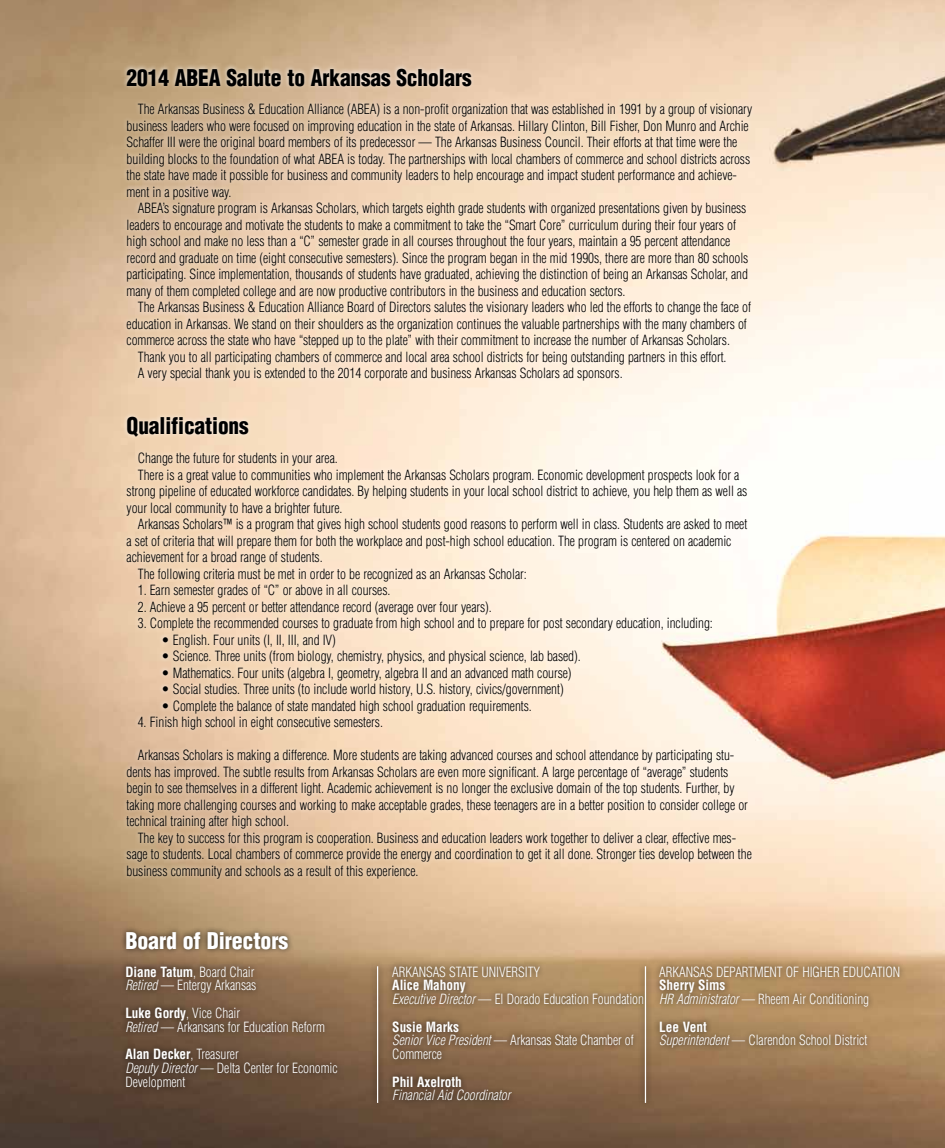
<style>
.page{position:relative;width:945px;height:1148px;background:#fff}
.page>*{position:absolute;margin:0;border:0;box-sizing:border-box;transform-origin:0 0}
.t1{font:900 condensed 22.5px "Helvetica";letter-spacing:-.005em;color:#000;scale:.95 1}
.t2{font:900 condensed 22.5px "Helvetica";letter-spacing:-.005em;color:#fff}
.t3{font:300 condensed 13.75px/16.5px "Helvetica";letter-spacing:-.005em;color:#000}
.t4{font:300 condensed 13.75px/13.8px "Helvetica";letter-spacing:-.005em;color:#fff}
.t5{font:italic 300 condensed 13.75px "Helvetica";letter-spacing:-.005em;color:#fff}
.t6{font:700 condensed 13.75px "Helvetica";letter-spacing:-.005em;color:#fff}
.s1{font-weight:700}
.s2{font-style:italic}
</style>
<div class="page">
<img style="left:0;top:0;width:945px;height:1148px">
<div style="left:119px;top:925px;width:787px;height:182px;background:#000;opacity:.75"></div>
<div style="left:122px;top:412px;width:635px;height:471px;background:#fff;opacity:.75"></div>
<div style="left:122px;top:63px;width:635px;height:323px;background:#fff;opacity:.75"></div>
<div style="left:370px;top:960px;width:15px;height:148px;background:#000;opacity:.75"></div>
<hr style="left:377px;top:966px;width:1px;height:136px;background:#fff">
<div style="left:638px;top:960px;width:15px;height:148px;background:#000;opacity:.75"></div>
<hr style="left:645px;top:966px;width:1px;height:136px;background:#fff">
<h1 class="t1" style="left:127px;top:63px;width:365px">2014 ABEA Salute to Arkansas Scholars</h1>
<p class="t3" style="left:127px;top:101px;width:627px;text-indent:11px">The Arkansas Business &amp; Education Alliance (ABEA) is a non-profit organization that was established in 1991 by a group of visionary business leaders who were focused on improving education in the state of Arkansas. Hillary Clinton, Bill Fisher, Don Munro and Archie Schaffer III were the original board members of its predecessor — The Arkansas Business Council. Their efforts at that time were the building blocks to the foundation of what ABEA is today. The partnerships with local chambers of commerce and school districts across the state have made it possible for business and community leaders to help encourage and impact student performance and achieve&shy;ment in a positive way.</p>
<p class="t3" style="left:127px;top:200px;width:623px;text-indent:11px">ABEA’s signature program is Arkansas Scholars, which targets eighth grade students with organized presentations given by business leaders to encourage and motivate the students to make a commitment to take the “Smart Core” curriculum during their four years of high school and make no less than a “C” semester grade in all courses throughout the four years, maintain a 95 percent attendance record and graduate on time (eight consecutive semesters). Since the program began in the mid 1990s, there are more than 80 schools participating. Since implementation, thousands of students have graduated, achieving the distinction of being an Arkansas Scholar, and many of them completed college and are now productive contributors in the business and education sectors.</p>
<p class="t3" style="left:138px;top:299px;width:615px">The Arkansas Business &amp; Education Alliance Board of Directors salutes the visionary leaders who led the efforts to change the face of</p>
<p class="t3" style="left:127px;top:315px;width:622px">education in Arkansas. We stand on their shoulders as the organization continues the valuable partnerships with the many chambers of</p>
<p class="t3" style="left:127px;top:332px;width:605px">commerce across the state who have “stepped up to the plate” with their commitment to increase the number of Arkansas Scholars.</p>
<p class="t3" style="left:138px;top:348px;width:590px">Thank you to all participating chambers of commerce and local area school districts for being outstanding partners in this effort.</p>
<p class="t3" style="left:138px;top:365px;width:486px">A very special thank you is extended to the 2014 corporate and business Arkansas Scholars ad sponsors.</p>
<h1 class="t1" style="left:127px;top:412px;width:130px">Qualifications</h1>
<p class="t3" style="left:138px;top:450px;width:201px">Change the future for students in your area.</p>
<p class="t3" style="left:138px;top:466px;width:603px">There is a great value to communities who implement the Arkansas Scholars program. Economic development prospects look for a</p>
<p class="t3" style="left:127px;top:483px;width:622px">strong pipeline of educated workforce candidates. By helping students in your local school district to achieve, you help them as well as</p>
<p class="t3" style="left:127px;top:499px;width:217px">your local community to have a brighter future.</p>
<p class="t3" style="left:138px;top:516px;width:611px">Arkansas Scholars™ is a program that gives high school students good reasons to perform well in class. Students are asked to meet</p>
<p class="t3" style="left:127px;top:532px;width:606px">a set of criteria that will prepare them for both the workplace and post-high school education. The program is centered on academic</p>
<p class="t3" style="left:127px;top:549px;width:198px">achievement for a broad range of students.</p>
<p class="t3" style="left:138px;top:565px;width:390px">The following criteria must be met in order to be recognized as an Arkansas Scholar:</p>
<p class="t3" style="left:138px;top:582px;width:254px">1. Earn semester grades of “C” or above in all courses.</p>
<p class="t3" style="left:138px;top:598px;width:355px">2. Achieve a 95 percent or better attendance record (average over four years).</p>
<p class="t3" style="left:138px;top:615px;width:576px">3. Complete the recommended courses to graduate from high school and to prepare for post secondary education, including:</p>
<p class="t3" style="left:162px;top:631px;width:176px">• English. Four units (I, II, III, and IV)</p>
<p class="t3" style="left:162px;top:648px;width:421px">• Science. Three units (from biology, chemistry, physics, and physical science, lab based).</p>
<p class="t3" style="left:162px;top:664px;width:412px">• Mathematics. Four units (algebra I, geometry, algebra II and an advanced math course)</p>
<p class="t3" style="left:162px;top:681px;width:404px">• Social studies. Three units (to include world history, U.S. history, civics/government)</p>
<p class="t3" style="left:162px;top:697px;width:372px">• Complete the balance of state mandated high school graduation requirements.</p>
<p class="t3" style="left:138px;top:714px;width:247px">4. Finish high school in eight consecutive semesters.</p>
<p class="t3" style="left:127px;top:747px;width:623px;text-indent:11px">Arkansas Scholars is making a difference. More students are taking advanced courses and school attendance by participating stu&shy;dents has improved. The subtle results from Arkansas Scholars are even more significant. A large percentage of “average” students begin to see themselves in a different light. Academic achievement is no longer the exclusive domain of the top students. Further, by taking more challenging courses and working to make acceptable grades, these teenagers are in a better position to consider college or technical training after high school.</p>
<p class="t3" style="left:127px;top:829px;width:627px;text-indent:11px">The key to success for this program is cooperation. Business and education leaders work together to deliver a clear, effective mes&shy;sage to students. Local chambers of commerce provide the energy and coordination to get it all done. Stronger ties develop between the business community and schools as a result of this experience.</p>
<h1 class="t2" style="left:125px;top:926px;width:164px">Board of Directors</h1>
<p class="t4" style="left:125px;top:964px;width:133px"><span class="s1">Diane Tatum</span>, Board Chair<br><span class="s2">Retired</span> — Entergy Arkansas</p>
<p class="t4" style="left:125px;top:1006px;width:201px"><span class="s1">Luke Gordy</span>, Vice Chair<br><span class="s2">Retired</span> — Arkansans for Education Reform</p>
<p class="t4" style="left:125px;top:1047px;width:214px"><span class="s1">Alan Decker</span>, Treasurer<br><span class="s2">Deputy Director</span> — Delta Center for Economic<br>Development</p>
<p class="t4" style="left:392px;top:964px;width:64px">Arkansas State</p>
<p class="t4" style="left:482px;top:964px;width:60px">University</p>
<p class="t4" style="left:392px;top:978px;width:253px"><span class="s1">Alice Mahony<br></span><span class="s2">Executive Director</span> — El Dorado Education Foundation</p>
<p class="t4" style="left:392px;top:1019px;width:243px"><span class="s1">Susie Marks<br></span><span class="s2">Senior Vice President</span> — Arkansas State Chamber of<br>Commerce</p>
<p class="t6" style="left:392px;top:1073px;width:71px">Phil Axelroth</p>
<p class="t5" style="left:392px;top:1086px;width:120px">Financial Aid Coordinator</p>
<p class="t4" style="left:659px;top:964px;width:198px">Arkansas Department of Higher Educat</p>
<p class="t4" style="left:883px;top:964px;width:19px">ion</p>
<p class="t4" style="left:659px;top:978px;width:211px"><span class="s1">Sherry Sims<br></span><span class="s2">HR Administrator</span> — Rheem Air Conditioning</p>
<p class="t4" style="left:659px;top:1019px;width:210px"><span class="s1">Lee Vent<br></span><span class="s2">Superintendent</span> — Clarendon School District</p>
</div>
